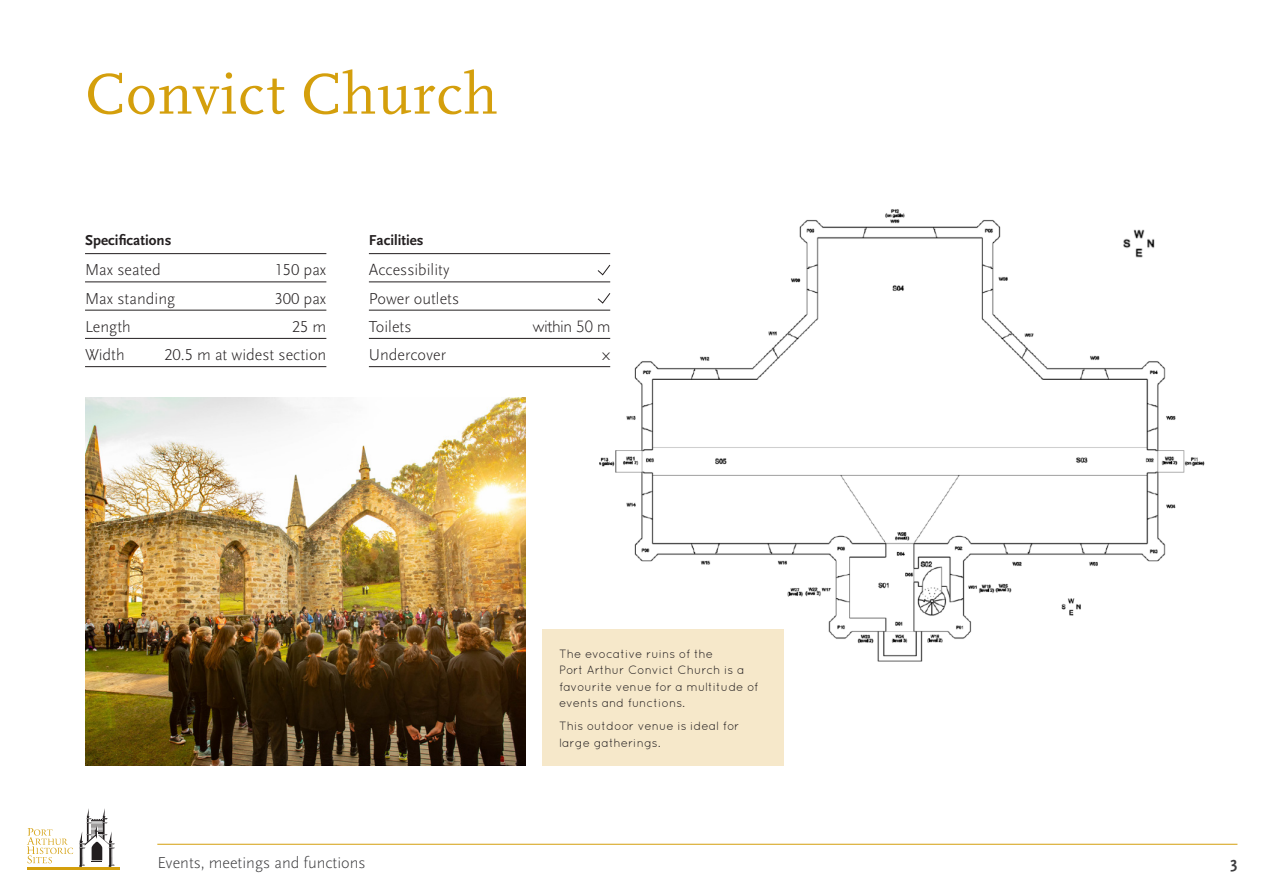
<style>
.page{position:relative;width:1263px;height:893px;background:#fff}
.page>*{position:absolute;margin:0;border:0;box-sizing:border-box;transform-origin:0 0}
.Venue_Name{font:60px "Scala Offc";letter-spacing:.02em;color:#d49f0c}
.Specs{font:300 16.5px "Scala Sans OT";color:#231f20}
.t1{font:300 16.5px "Scala Sans OT";color:#3d3d3f}
.Specs-2{font:300 16.5px "Gill Sans";color:#231f20}
.t2{font:700 16.5px "Scala Sans OT";color:#3d3d3f}
.t3{font:700 15px "Scala Sans OT";color:#231f20}
.Venue_Blurb{font:12px/16.5px "Quicksand";color:#231f20}
</style>
<div class="page">
<svg style="left:27px;top:828px;width:46px;height:35px"></svg>
<hr style="left:27px;top:867px;width:92px;height:3px;background:#d49f0c">
<svg style="left:79px;top:808px;width:36px;height:59px"></svg>
<hr style="left:157px;top:844px;width:1080px;height:1px;background:#d49f0c">
<img style="left:600px;top:209px;width:605px;height:453px">
<hr style="left:85px;top:253px;width:241px;height:1px;background:#231f20">
<hr style="left:85px;top:281px;width:241px;height:1px;background:#231f20">
<hr style="left:85px;top:310px;width:241px;height:1px;background:#231f20">
<hr style="left:85px;top:338px;width:241px;height:1px;background:#231f20">
<hr style="left:85px;top:366px;width:241px;height:1px;background:#231f20">
<hr style="left:369px;top:253px;width:241px;height:1px;background:#231f20">
<hr style="left:369px;top:281px;width:241px;height:1px;background:#231f20">
<hr style="left:369px;top:310px;width:241px;height:1px;background:#231f20">
<hr style="left:369px;top:338px;width:241px;height:1px;background:#231f20">
<hr style="left:369px;top:366px;width:241px;height:1px;background:#231f20">
<svg style="left:597px;top:264px;width:14px;height:12px"></svg>
<svg style="left:597px;top:292px;width:14px;height:12px"></svg>
<img style="left:85px;top:398px;width:440px;height:367px">
<div style="left:542px;top:629px;width:242px;height:98px;background:#f6e8ca"></div>
<div style="left:542px;top:702px;width:242px;height:64px;background:#f6e8ca"></div>
<p class="Venue_Name" style="left:85px;top:61px;width:414px">Convict Church</p>
<p class="t3" style="left:85px;top:232px;width:88px">Specifications</p>
<p class="Specs" style="left:85px;top:261px;width:77px">Max seated</p>
<p class="Specs" style="left:275px;top:261px;width:53px">150 pax</p>
<p class="Specs" style="left:85px;top:289px;width:92px">Max standing</p>
<p class="Specs" style="left:275px;top:289px;width:53px">300 pax</p>
<p class="Specs" style="left:85px;top:318px;width:47px">Length</p>
<p class="Specs" style="left:292px;top:318px;width:36px">25 m</p>
<p class="Specs" style="left:85px;top:346px;width:41px">Width</p>
<p class="Specs" style="left:164px;top:346px;width:163px">20.5 m at widest section</p>
<p class="t3" style="left:369px;top:232px;width:56px">Facilities</p>
<p class="Specs" style="left:369px;top:261px;width:82px">Accessibility</p>
<p class="Specs" style="left:369px;top:289px;width:92px">Power outlets</p>
<p class="Specs" style="left:369px;top:318px;width:44px">Toilets</p>
<p class="Specs-2" style="left:533px;top:317px;width:79px">within 50 m</p>
<p class="Specs" style="left:369px;top:346px;width:79px">Undercover</p>
<p class="Specs-2" style="left:602px;top:345px;width:9px">x</p>
<p class="Venue_Blurb" style="left:559px;top:645px;width:201px">The evocative ruins of the<br>Port Arthur Convict Church is a favourite venue for a multitude of events and functions.</p>
<p class="Venue_Blurb" style="left:559px;top:717px;width:182px">This outdoor venue is ideal for large gatherings.</p>
<h2 class="t1" style="left:157px;top:854px;width:210px">Events, meetings and functions</h2>
<h2 class="t2" style="left:1230px;top:854px;width:9px">3</h2>
</div>
